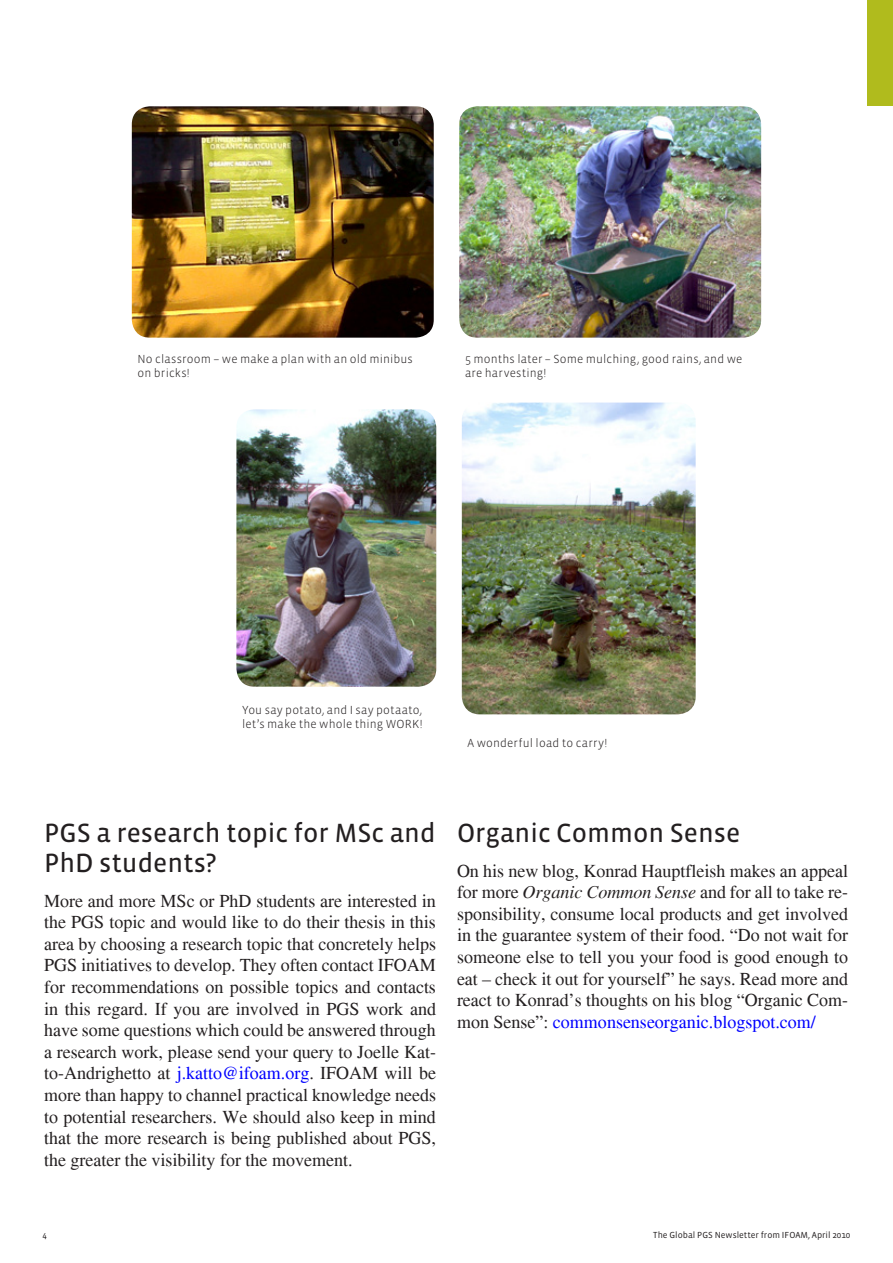
<style>
.page{position:relative;width:893px;height:1263px;background:#fff}
.page>*{position:absolute;margin:0;border:0;box-sizing:border-box;transform-origin:0 0}
._01-Article_Headline{font:27px/30px "Vista Sans OT";color:#231f20}
._00-Text_body{font:18px/21.6px "Times";color:#231f20;text-align:justify}
._09-Caption{font:300 12px/14.4px "Vista Sans OT";letter-spacing:.01em;color:#231f20}
.t1{font:9px "Vista Sans OT";color:#231f20}
.s1{color:#00f}
.s2{font-style:italic}
</style>
<div class="page">
<div style="left:867px;top:0;width:26px;height:106px;background:#b0bb1d"></div>
<img style="left:236px;top:409px;width:200px;height:278px">
<img style="left:462px;top:403px;width:234px;height:311px">
<img style="left:132px;top:106px;width:302px;height:232px">
<img style="left:459px;top:106px;width:302px;height:232px">
<p class="_09-Caption" style="left:138px;top:352px;width:277px">No classroom – we make a plan with an old minibus on bricks!</p>
<p class="_09-Caption" style="left:465px;top:352px;width:279px">5 months later – Some mulching, good rains, and we are harvesting!</p>
<p class="_09-Caption" style="left:242px;top:703px;width:182px">You say potato, and I say potaato, let’s make the whole thing WORK!</p>
<p class="_09-Caption" style="left:468px;top:736px;width:141px">A wonderful load to carry!</p>
<p class="_01-Article_Headline" style="left:44px;top:819px;width:393px">PGS a research topic for MSc and<br>PhD students?</p>
<p class="_00-Text_body" style="left:44px;top:890px;width:393px">More and more MSc or PhD students are interested in the PGS topic and would like to do their thesis in this area by choosing a research topic that concretely helps PGS initiatives to develop. They often contact IFOAM for recommendations on possible topics and contacts in this regard. If you are involved in PGS work and have some questions which could be answered through a research work, please send your query to Joelle Kat&shy;to-Andrighetto at <span class="s1">j.katto@ifoam.org</span>. IFOAM will be more than happy to channel practical knowledge needs to potential researchers. We should also keep in mind that the more research is being published about PGS, the greater the visibility for the movement.</p>
<p class="_01-Article_Headline" style="left:457px;top:819px;width:285px">Organic Common Sense</p>
<p class="_00-Text_body" style="left:457px;top:860px;width:393px">On his new blog, Konrad Hauptfleish makes an appeal for more <span class="s2">Organic Common Sense</span> and for all to take re&shy;sponsibility, consume local products and get involved in the guarantee system of their food. “Do not wait for someone else to tell you your food is good enough to eat – check it out for yourself” he says. Read more and react to Konrad’s thoughts on his blog “Organic Com&shy;mon Sense”: <span class="s1">commonsenseorganic.blogspot.com/</span></p>
<p class="t1" style="left:43px;top:1230px;width:6px">4</p>
<p class="t1" style="left:653px;top:1230px;width:199px">The Global PGS Newsletter from IFOAM, April 2010</p>
</div>
